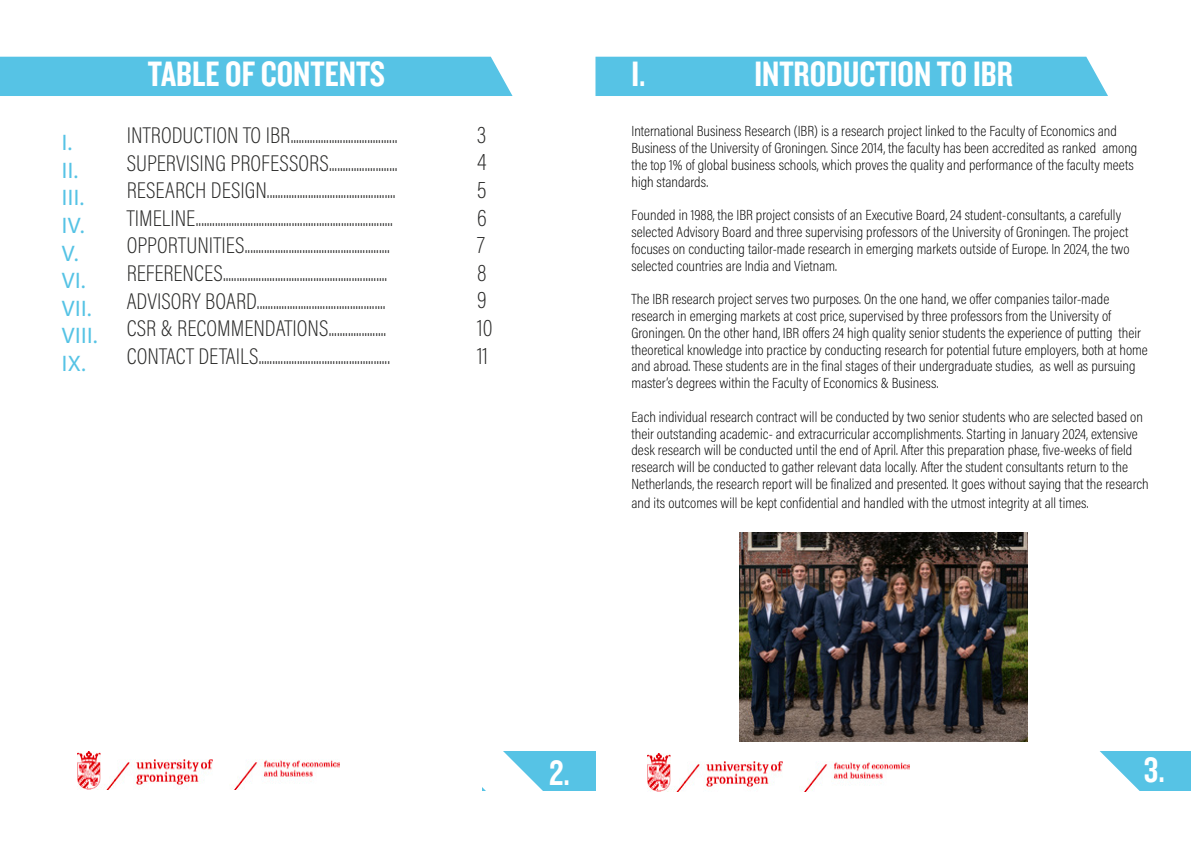
<style>
.page{position:relative;width:1191px;height:842px;background:#fff}
.page>*{position:absolute;margin:0;border:0;box-sizing:border-box;transform-origin:0 0}
.t1{font:36.7px "Knockout HTF49 Liteweight";color:#fff}
.t2{font:23.5px/27.6px "Acumin Variable Concept";color:#282827}
.t3{font:23px/27.6px "Acumin Variable Concept";color:#282827}
.t4{font:22.5px/27.6px "Myriad Pro";letter-spacing:.02em;color:#56c3e5}
.t5{font:14.8px/16.8px "Acumin Variable Concept";color:#000;scale:1.04 1}
</style>
<div class="page">
<div style="left:0;top:57px;width:512px;height:39px;background:#56c3e5"></div>
<div style="left:595px;top:57px;width:513px;height:39px;background:#56c3e5"></div>
<img style="left:647px;top:754px;width:262px;height:37px">
<img style="left:77px;top:752px;width:262px;height:37px">
<div style="left:483px;top:751px;width:113px;height:39px;background:#56c3e5"></div>
<svg style="left:482px;top:751px;width:63px;height:40px"></svg>
<div style="left:1077px;top:751px;width:114px;height:39px;background:#56c3e5"></div>
<svg style="left:1027px;top:723px;width:113px;height:68px"></svg>
<img style="left:739px;top:533px;width:288px;height:209px">
<h1 class="t1" style="left:148px;top:55px;width:239px">TABLE OF CONTENTS</h1>
<h1 class="t1" style="left:631px;top:55px;width:16px">I.</h1>
<h1 class="t1" style="left:754px;top:55px;width:260px">INTRODUCTION TO IBR</h1>
<h3 class="t4" style="left:62px;top:129px;width:37px">I.<br>II.<br>III.<br>IV.<br>V.<br>VI.<br>VII.<br>VIII.<br>IX.</h3>
<p class="t5" style="left:631px;top:122px;width:488px">International Business Research (IBR) is a research project linked to the Faculty of Economics and Business of the University of Groningen. Since 2014, the faculty has been accredited as ranked among the top 1% of global business schools, which proves the quality and performance of the faculty meets high standards.</p>
<p class="t3" style="left:127px;top:120px;width:272px">INTRODUCTION TO IBR.......................................<br>SUPERVISING PROFESSORS.........................<br>RESEARCH DESIGN...............................................<br>TIMELINE........................................................................<br>OPPORTUNITIES.....................................................<br>REFERENCES............................................................<br>ADVISORY BOARD...............................................<br>CSR &amp; RECOMMENDATIONS.....................<br>CONTACT DETAILS................................................</p>
<h2 class="t2" style="left:477px;top:120px;width:17px">3<br>4<br>5<br>6<br>7<br>8<br>9<br>10<br>11</h2>
<p class="t5" style="left:631px;top:206px;width:480px">Founded in 1988, the IBR project consists of an Executive Board, 24 student-consultants, a carefully selected Advisory Board and three supervising professors of the University of Groningen. The project focuses on conducting tailor-made research in emerging markets outside of Europe. In 2024, the two selected countries are India and Vietnam.</p>
<p class="t5" style="left:631px;top:290px;width:498px">The IBR research project serves two purposes. On the one hand, we offer companies tailor-made research in emerging markets at cost price, supervised by three professors from the University of Groningen. On the other hand, IBR offers 24 high quality senior students the experience of putting their theoretical knowledge into practice by conducting research for potential future employers, both at home and abroad. These students are in the final stages of their undergraduate studies, as well as pursuing master’s degrees within the Faculty of Economics &amp; Business.</p>
<p class="t5" style="left:631px;top:408px;width:499px">Each individual research contract will be conducted by two senior students who are selected based on their outstanding academic- and extracurricular accomplishments. Starting in January 2024, extensive desk research will be conducted until the end of April. After this preparation phase, five-weeks of field research will be conducted to gather relevant data locally. After the student consultants return to the Netherlands, the research report will be finalized and presented. It goes without saying that the research</p>
<p class="t5" style="left:631px;top:494px;width:441px">and its outcomes will be kept confidential and handled with the utmost integrity at all times.</p>
<h1 class="t1" style="left:549px;top:754px;width:22px">2.</h1>
<h1 class="t1" style="left:1143px;top:751px;width:22px">3.</h1>
</div>
